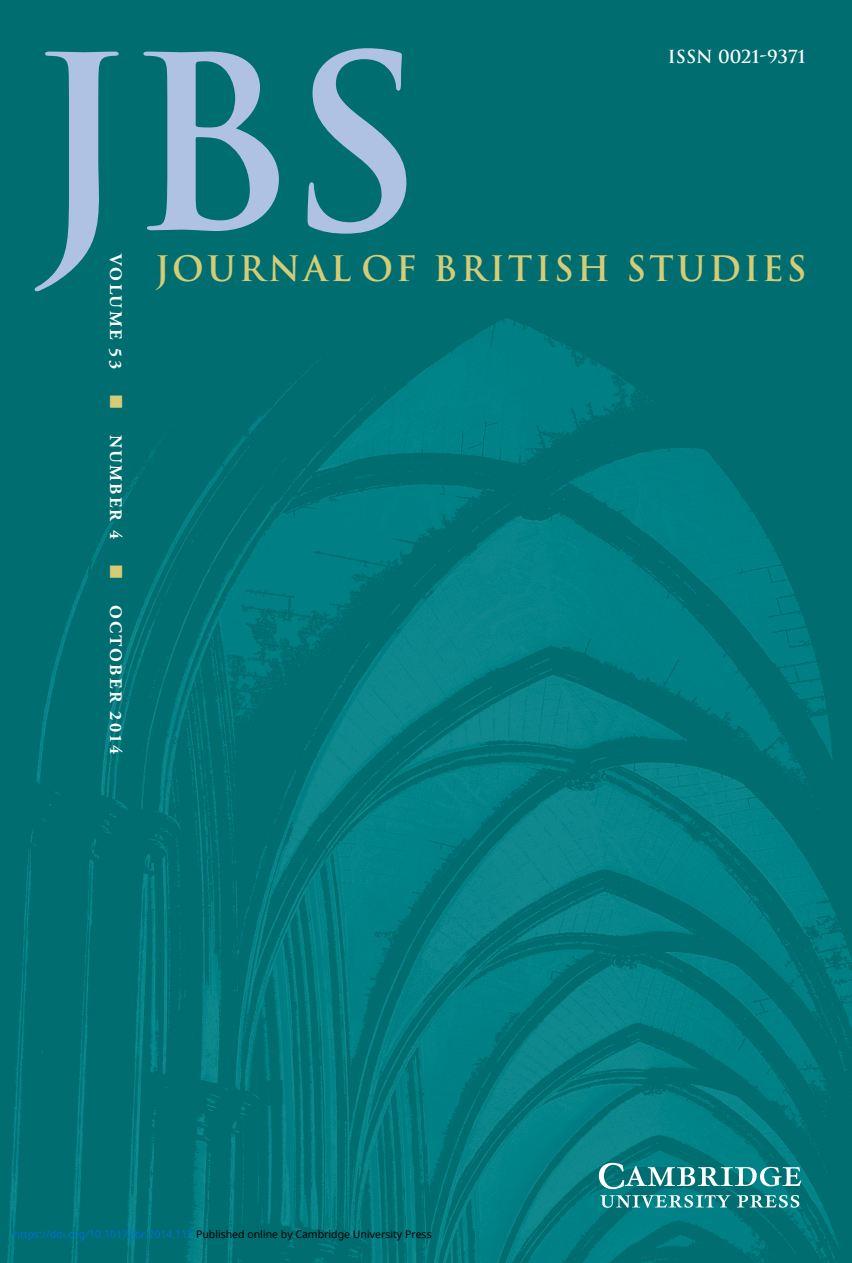
<style>
.page{position:relative;width:852px;height:1263px;background:#fff}
.page>*{position:absolute;margin:0;border:0;box-sizing:border-box;transform-origin:0 0}
.t1{font:700 236.25px "Trajan";color:#b0c2e3}
.t2{font:700 34.12px "Trajan";letter-spacing:.09em;color:#d6cc75}
.t3{font:700 17.5px "Adobe Garamond";letter-spacing:.13em;color:#fff}
.t4{font:700 17.5px "Trajan";color:#fff}
.t5{font:10.5px "Noto Sans";color:#000}
.s1{color:#d6cc75}
.s2{color:#0172cf}
</style>
<div class="page">
<img style="left:0;top:0;width:851px;height:1262px">
<svg style="left:598px;top:1162px;width:203px;height:26px"></svg>
<svg style="left:600px;top:1194px;width:130px;height:13px;background:#49a0a3"></svg>
<svg style="left:736px;top:1194px;width:63px;height:13px"></svg>
<p class="t1" style="left:30px;top:10px;width:395px">JBS</p>
<p class="t4" style="left:667px;top:46px;width:139px">ISSN 0021-9371</p>
<p class="t3" style="left:123px;top:254px;width:116px;rotate:90deg">VOLUME 53</p>
<p class="t3" style="left:123px;top:395px;width:146px;rotate:90deg"><span class="s1">■</span> NUMBER 4</p>
<p class="t3" style="left:123px;top:565px;width:190px;rotate:90deg"><span class="s1">■</span> OCTOBER 2014</p>
<p class="t2" style="left:155px;top:249px;width:652px">JOURNAL OF BRITISH STUDIES</p>
<p class="t5" style="left:14px;top:1226px;width:419px"><span class="s2">https://doi.org/10.1017/jbr.2014.117</span> Published online by Cambridge University Press</p>
</div>
